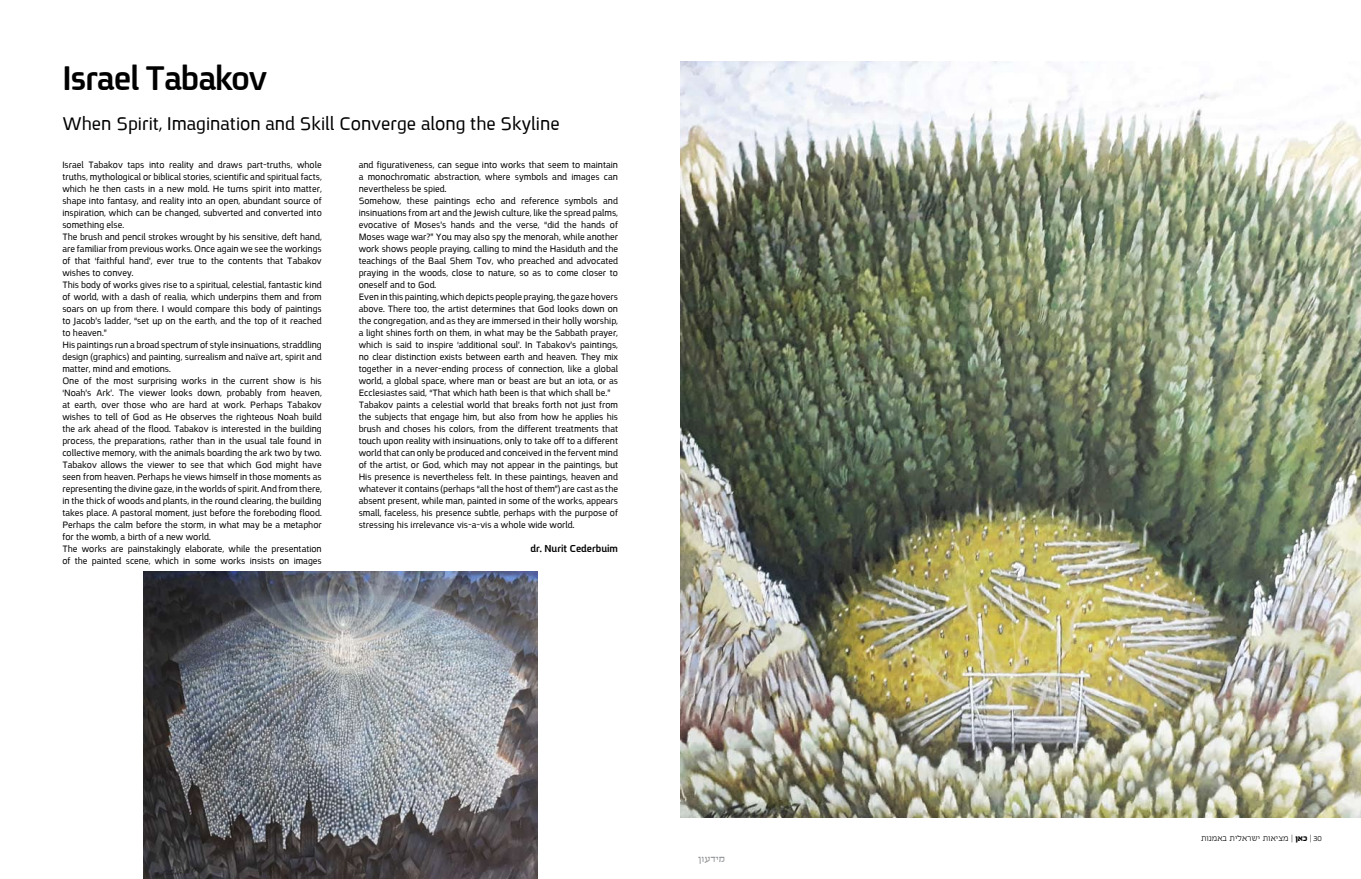
<style>
.page{position:relative;width:1361px;height:879px;background:#fff}
.page>*{position:absolute;margin:0;border:0;box-sizing:border-box;transform-origin:0 0}
.t1{font:700 37px "Fb Spoiler Eng";letter-spacing:-.03em;color:#000}
.t2{font:20px "Fb Spoiler Eng";color:#000}
.t3{font:700 11px "Fb Spoiler Eng";color:#000}
.t4{font:10px/12px "Fb Spoiler Eng";color:#000}
.t5{font:10px "Fb Hachaluzim";color:#000}
.t6{font:10px "Behetem Lachok MF";color:#939598}
.s1{font-family:"Minion Pro"}
.s2{font-weight:700}
</style>
<div class="page">
<img style="left:680px;top:62px;width:681px;height:755px">
<img style="left:143px;top:572px;width:394px;height:307px">
<h1 class="t1" style="left:62px;top:60px;width:206px">Israel Tabakov</h1>
<h2 class="t2" style="left:62px;top:114px;width:499px">When Spirit, Imagination and Skill Converge along the Skyline</h2>
<p class="t4" style="left:359px;top:159px;width:261px">and figurativeness, can segue into works that seem to maintain a monochromatic abstraction, where symbols and images can nevertheless be spied.<br>Somehow, these paintings echo and reference symbols and insinuations from art and the Jewish culture, like the spread palms, evocative of Moses’s hands and the verse, “did the hands of Moses wage war?” You may also spy the menorah, while another work shows people praying, calling to mind the Hasiduth and the teachings of the Baal Shem Tov, who preached and advocated praying in the woods, close to nature, so as to come closer to oneself and to God.<br>Even in this painting, which depicts people praying, the gaze hovers above. There too, the artist determines that God looks down on the congregation, and as they are immersed in their holly worship, a light shines forth on them, in what may be the Sabbath prayer, which is said to inspire ‘additional soul’. In Tabakov’s paintings, no clear distinction exists between earth and heaven. They mix together in a never-ending process of connection, like a global world, a global space, where man or beast are but an iota, or as Ecclesiastes said, “That which hath been is that which shall be.” Tabakov paints a celestial world that breaks forth not just from the subjects that engage him, but also from how he applies his brush and choses his colors, from the different treatments that touch upon reality with insinuations, only to take off to a different world that can only be produced and conceived in the fervent mind of the artist, or God, which may not appear in the paintings, but His presence is nevertheless felt. In these paintings, heaven and whatever it contains (perhaps “all the host of them”) are cast as the absent present, while man, painted in some of the works, appears small, faceless, his presence subtle, perhaps with the purpose of stressing his irrelevance vis-a-vis a whole wide world.</p>
<p class="t3" style="left:530px;top:543px;width:89px">dr. Nurit Cederbuim</p>
<p class="t4" style="left:62px;top:159px;width:261px">Israel Tabakov taps into reality and draws part-truths, whole truths, mythological or biblical stories, scientific and spiritual facts, which he then casts in a new mold. He turns spirit into matter, shape into fantasy, and reality into an open, abundant source of inspiration, which can be changed, subverted and converted into something else.<br>The brush and pencil strokes wrought by his sensitive, deft hand, are familiar from previous works. Once again we see the workings of that ‘faithful hand’, ever true to the contents that Tabakov wishes to convey.<br>This body of works gives rise to a spiritual, celestial, fantastic kind of world, with a dash of realia, which underpins them and from soars on up from there. I would compare this body of paintings to Jacob’s ladder, “set up on the earth, and the top of it reached to heaven.”<br>His paintings run a broad spectrum of style insinuations, straddling design (graphics) and painting, surrealism and na<span class="s1">ï</span>ve art, spirit and matter, mind and emotions.<br>One of the most surprising works in the current show is his ‘Noah’s Ark’. The viewer looks down, probably from heaven, at earth, over those who are hard at work. Perhaps Tabakov wishes to tell of God as He observes the righteous Noah build the ark ahead of the flood. Tabakov is interested in the building process, the preparations, rather than in the usual tale found in collective memory, with the animals boarding the ark two by two.<br>Tabakov allows the viewer to see that which God might have seen from heaven. Perhaps he views himself in those moments as representing the divine gaze, in the worlds of spirit. And from there, in the thick of woods and plants, in the round clearing, the building takes place. A pastoral moment, just before the foreboding flood.<br>Perhaps the calm before the storm, in what may be a metaphor for the womb, a birth of a new world.<br>The works are painstakingly elaborate, while the presentation of the painted scene, which in some works insists on images</p>
<p class="t6" style="left:698px;top:852px;width:28px">מידעו ן</p>
<p class="t5" style="left:1201px;top:835px;width:122px">שראל יתבאמנ ות |<span class="s2">כאן</span> |מציאותי 3 0</p>
</div>
